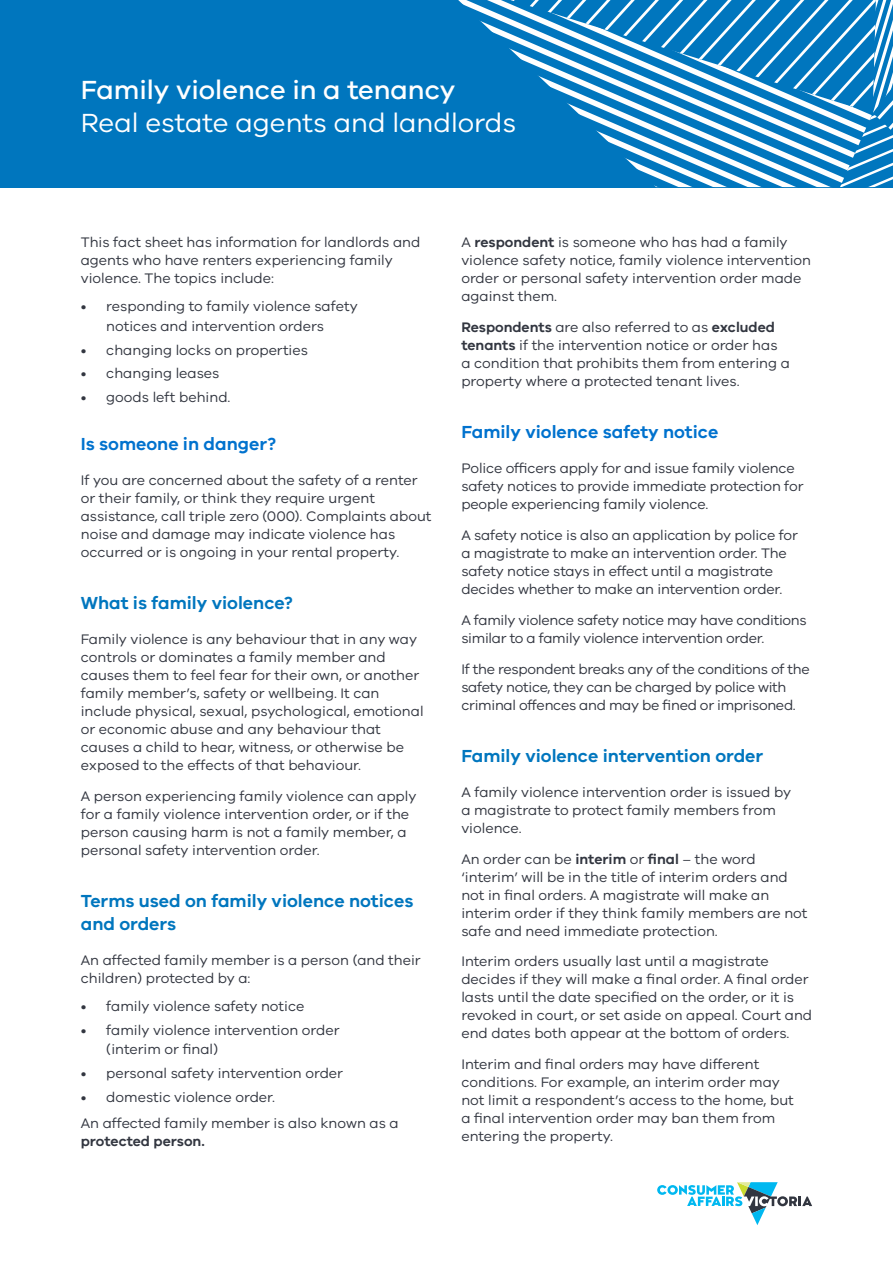
<style>
.page{position:relative;width:893px;height:1263px;background:#fff}
.page>*{position:absolute;margin:0;border:0;box-sizing:border-box;transform-origin:0 0}
.t1{font:27px/32.4px "VIC";color:#fff}
.Subheading{font:600 18px/22.5px "VIC";color:#0076be}
.Subheading-2{font:600 18px "VIC";color:#0072ce}
.Body{font:14.25px/18px "VIC";color:#323640}
.Bullet_points{font:14.25px/19.5px "VIC";color:#323640;text-align:center}
.Body-2{font:14.25px/18px "VIC";letter-spacing:-.02em;color:#323640}
.s1{font-weight:500}
.s2{font-weight:600}
</style>
<div class="page">
<div style="left:0;top:0;width:893px;height:187px;background:#0076be"></div>
<svg style="left:458px;top:0;width:52px;height:49px"></svg>
<svg style="left:510px;top:0;width:383px;height:187px"></svg>
<svg style="left:657px;top:1182px;width:155px;height:43px"></svg>
<p class="t1" style="left:81px;top:73px;width:437px"><span class="s1">Family violence in a tenancy<br></span>Real estate agents and landlords</p>
<p class="Body" style="left:81px;top:233px;width:341px">This fact sheet has information for landlords and agents who have renters experiencing family violence. The topics include:</p>
<p class="Bullet_points" style="left:81px;top:296px;width:278px">• responding to family violence safety notices and intervention orders</p>
<p class="Bullet_points" style="left:81px;top:340px;width:229px">• changing locks on properties</p>
<p class="Bullet_points" style="left:81px;top:363px;width:140px">• changing leases</p>
<p class="Bullet_points" style="left:81px;top:387px;width:151px">• goods left behind.</p>
<p class="Subheading-2" style="left:81px;top:433px;width:197px">Is someone in danger?</p>
<p class="Body" style="left:81px;top:471px;width:352px">If you are concerned about the safety of a renter or their family, or think they require urgent assistance, call triple zero (000). Complaints about noise and damage may indicate violence has occurred or is ongoing in your rental property.</p>
<p class="Subheading" style="left:81px;top:591px;width:214px">What is family violence?</p>
<p class="Body" style="left:81px;top:630px;width:344px">Family violence is any behaviour that in any way controls or dominates a family member and causes them to feel fear for their own, or another family member’s, safety or wellbeing. It can include physical, sexual, psychological, emotional or economic abuse and any behaviour that causes a child to hear, witness, or otherwise be exposed to the effects of that behaviour.</p>
<p class="Body" style="left:81px;top:787px;width:337px">A person experiencing family violence can apply for a family violence intervention order, or if the person causing harm is not a family member, a personal safety intervention order.</p>
<p class="Subheading" style="left:81px;top:889px;width:334px">Terms used on family violence notices and orders</p>
<p class="Body" style="left:81px;top:951px;width:342px">An affected family member is a person (and their children) protected by a:</p>
<p class="Bullet_points" style="left:81px;top:996px;width:225px">• family violence safety notice</p>
<p class="Bullet_points" style="left:106px;top:1020px;width:235px;text-align:left;text-indent:-26px">• family violence intervention order (interim or final)</p>
<p class="Bullet_points" style="left:81px;top:1063px;width:264px">• personal safety intervention order</p>
<p class="Bullet_points" style="left:81px;top:1087px;width:196px">• domestic violence order.</p>
<p class="Body" style="left:81px;top:1114px;width:319px">An affected family member is also known as a <span class="s2">protected person.</span></p>
<p class="Body" style="left:461px;top:233px;width:351px">A <span class="s2">respondent</span> is someone who has had a family violence safety notice, family violence intervention order or personal safety intervention order made against them.</p>
<p class="Body" style="left:461px;top:318px;width:330px"><span class="s2">Respondents</span> are also referred to as <span class="s2">excluded tenants</span> if the intervention notice or order has a condition that prohibits them from entering a property where a protected tenant lives.</p>
<p class="Subheading-2" style="left:461px;top:421px;width:258px">Family violence safety notice</p>
<p class="Body" style="left:461px;top:459px;width:344px">Police officers apply for and issue family violence safety notices to provide immediate protection for people experiencing family violence.</p>
<p class="Body" style="left:461px;top:526px;width:338px">A safety notice is also an application by police for a magistrate to make an intervention order. The safety notice stays in effect until a magistrate decides whether to make an intervention order.</p>
<p class="Body-2" style="left:461px;top:611px;width:347px">A family violence safety notice may have conditions similar to a family violence intervention order.</p>
<p class="Body-2" style="left:461px;top:659px;width:350px">If the respondent breaks any of the conditions of the safety notice, they can be charged by police with criminal offences and may be fined or imprisoned.</p>
<p class="Subheading" style="left:461px;top:744px;width:303px">Family violence intervention order</p>
<p class="Body" style="left:461px;top:783px;width:331px">A family violence intervention order is issued by a magistrate to protect family members from violence.</p>
<p class="Body" style="left:461px;top:849px;width:348px">An order can be <span class="s2">interim</span> or <span class="s2">final</span> – the word ‘interim’ will be in the title of interim orders and not in final orders. A magistrate will make an interim order if they think family members are not safe and need immediate protection.</p>
<p class="Body" style="left:461px;top:952px;width:352px">Interim orders usually last until a magistrate decides if they will make a final order. A final order lasts until the date specified on the order, or it is revoked in court, or set aside on appeal. Court and end dates both appear at the bottom of orders.</p>
<p class="Body" style="left:461px;top:1055px;width:334px">Interim and final orders may have different conditions. For example, an interim order may not limit a respondent’s access to the home, but a final intervention order may ban them from entering the property.</p>
</div>
